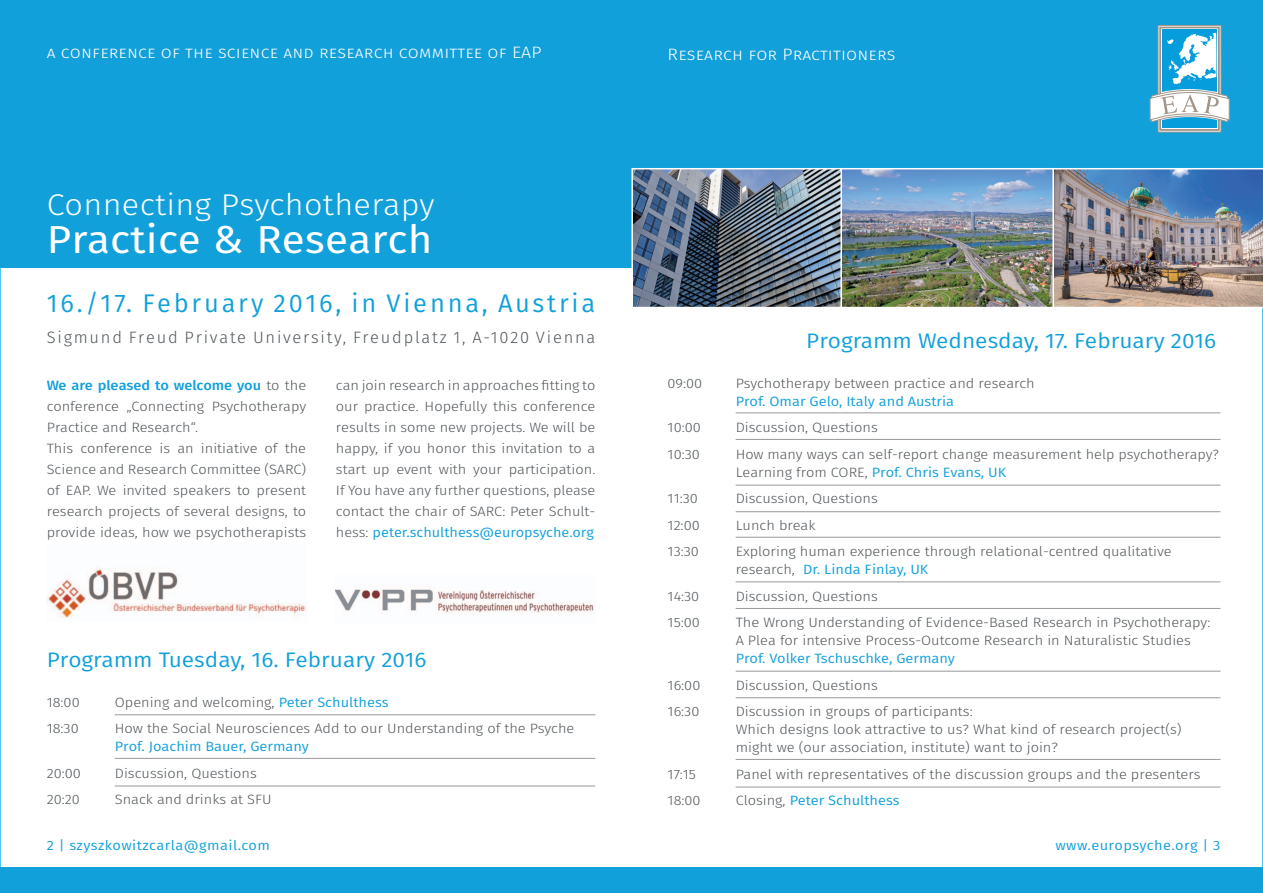
<style>
.page{position:relative;width:1263px;height:893px;background:#fff}
.page>*{position:absolute;margin:0;border:0;box-sizing:border-box;transform-origin:0 0}
.t1{font:39px "Fira Sans";letter-spacing:.005em;color:#fff;scale:1.08 1}
.t2{font:300 30px "Fira Sans";color:#fff;scale:1.08 1}
.t3{font:25.5px "Fira Sans";letter-spacing:.11em;color:#12a0db}
.t4{font:21px "Fira Sans";color:#12a0db;scale:1.08 1}
.t5{font:300 16.5px "Fira Sans";letter-spacing:.01em;color:#fff;scale:1.08 1}
.t6{font:300 16.5px "Fira Sans";letter-spacing:.11em;color:#52575b}
.t7{font:300 13.5px/21px "Fira Sans";color:#52575b;scale:1.08 1}
.t8{font:13.5px "Fira Sans";color:#12a0db;scale:1.08 1}
.t9{font:300 13.5px/18px "Fira Sans";color:#52575b;scale:1.07 1}
.t10{font:13.5px "Fira Sans";letter-spacing:.03em;color:#12a0db;scale:1.08 1}
.s1{font-weight:500;color:#12a0db}
.s2{font-weight:400;color:#12a0db}
.s3{font-weight:300;color:#52575b}
</style>
<div class="page">
<div style="left:0;top:0;width:1263px;height:268px;background:#12a0db"></div>
<div style="left:0;top:867px;width:1263px;height:26px;background:#12a0db"></div>
<hr style="left:736px;top:413px;width:484px;height:1px;background:#99989b">
<hr style="left:736px;top:439px;width:484px;height:1px;background:#99989b">
<hr style="left:736px;top:485px;width:484px;height:1px;background:#99989b">
<hr style="left:736px;top:511px;width:484px;height:1px;background:#99989b">
<hr style="left:736px;top:537px;width:484px;height:1px;background:#99989b">
<hr style="left:736px;top:582px;width:484px;height:1px;background:#99989b">
<hr style="left:736px;top:608px;width:484px;height:1px;background:#99989b">
<hr style="left:736px;top:671px;width:484px;height:1px;background:#99989b">
<hr style="left:115px;top:714px;width:480px;height:1px;background:#99989b">
<hr style="left:115px;top:758px;width:480px;height:1px;background:#99989b">
<hr style="left:115px;top:786px;width:480px;height:1px;background:#99989b">
<hr style="left:736px;top:697px;width:484px;height:1px;background:#99989b">
<hr style="left:736px;top:759px;width:484px;height:1px;background:#99989b">
<hr style="left:736px;top:787px;width:484px;height:1px;background:#99989b">
<img style="left:47px;top:566px;width:259px;height:52px">
<img style="left:336px;top:589px;width:258px;height:25px">
<img style="left:842px;top:171px;width:210px;height:134px">
<div style="left:839px;top:168px;width:217px;height:140px;border:2px solid #fff"></div>
<img style="left:1052px;top:168px;width:211px;height:140px">
<img style="left:634px;top:171px;width:205px;height:134px">
<div style="left:631px;top:168px;width:211px;height:140px;border:2px solid #fff"></div>
<div style="left:1162px;top:29px;width:55px;height:99px;background:#069ddc"></div>
<div style="left:1158px;top:25px;width:63px;height:107px;border:1px solid #a19689"></div>
<div style="left:1159px;top:27px;width:61px;height:104px;border:2px solid #a19689"></div>
<svg style="left:1150px;top:33px;width:79px;height:90px"></svg>
<p class="t5" style="left:47px;top:41px;width:460px">a conference of the science and research committee of EAP</p>
<p class="t5" style="left:668px;top:42px;width:213px">Research for Practitioners</p>
<h2 class="t2" style="left:47px;top:183px;width:361px">Connecting Psychotherapy</h2>
<h1 class="t1" style="left:47px;top:210px;width:359px">Practice &amp; Research</h1>
<h3 class="t3" style="left:47px;top:284px;width:550px">16./17. February 2016, in Vienna, Austria</h3>
<p class="t6" style="left:47px;top:326px;width:550px">Sigmund Freud Private University, Freudplatz 1, A-1020 Vienna</p>
<p class="t7" style="left:47px;top:375px;width:242px"><span class="s1">We are pleased to welcome you</span> to the conference „Connecting Psychotherapy Practice and Research“.<br>This conference is an initiative of the Science and Research Committee (SARC) of EAP. We invited speakers to present research projects of several designs, to provide ideas, how we psychotherapists</p>
<p class="t7" style="left:336px;top:375px;width:242px;text-align:justify">can join research in approaches fitting to our practice. Hopefully this conference results in some new projects. We will be happy, if you honor this invitation to a start up event with your participation.<br>If You have any further questions, please contact the chair of SARC: Peter Schult&shy;hess: <span class="s2">peter.schulthess@europsyche.org</span></p>
<h3 class="t4" style="left:47px;top:644px;width:353px">Programm Tuesday, 16. February 2016</h3>
<p class="t7" style="left:47px;top:691px;width:32px">18:00</p>
<p class="t7" style="left:115px;top:691px;width:255px">Opening and welcoming, <span class="s2">Peter Schulthess</span></p>
<p class="t7" style="left:47px;top:718px;width:31px">18:30</p>
<p class="t7" style="left:115px;top:718px;width:427px">How the Social Neurosciences Add to our Understanding of the Psyche</p>
<p class="t8" style="left:115px;top:736px;width:181px">Prof. Joachim Bauer, Germany</p>
<p class="t7" style="left:47px;top:762px;width:33px">20:00</p>
<p class="t7" style="left:115px;top:762px;width:133px">Discussion, Questions</p>
<p class="t7" style="left:47px;top:789px;width:32px">20:20</p>
<p class="t7" style="left:115px;top:789px;width:147px">Snack and drinks at SFU</p>
<h3 class="t4" style="left:806px;top:325px;width:381px">Programm Wednesday, 17. February 2016</h3>
<p class="t7" style="left:668px;top:373px;width:34px">09:00</p>
<p class="t7" style="left:736px;top:373px;width:278px">Psychotherapy between practice and research</p>
<p class="t8" style="left:736px;top:391px;width:204px">Prof. Omar Gelo, Italy and Austria</p>
<p class="t7" style="left:668px;top:417px;width:32px">10:00</p>
<p class="t7" style="left:736px;top:417px;width:133px">Discussion, Questions</p>
<p class="t7" style="left:668px;top:444px;width:31px">10:30</p>
<p class="t9" style="left:736px;top:445px;width:453px">How many ways can self-report change measurement help psychotherapy?<br>Learning from CORE, <span class="s2">Prof. Chris Evans, UK</span></p>
<p class="t7" style="left:668px;top:488px;width:29px">11:30</p>
<p class="t7" style="left:736px;top:488px;width:133px">Discussion, Questions</p>
<p class="t7" style="left:668px;top:515px;width:31px">12:00</p>
<p class="t7" style="left:736px;top:515px;width:75px">Lunch break</p>
<p class="t7" style="left:668px;top:541px;width:30px">13:30</p>
<p class="t7" style="left:736px;top:543px;width:405px;line-height:18px">Exploring human experience through relational-centred qualitative research, <span class="s2">Dr. Linda Finlay, UK</span></p>
<p class="t7" style="left:668px;top:586px;width:31px">14:30</p>
<p class="t7" style="left:736px;top:586px;width:133px">Discussion, Questions</p>
<p class="t7" style="left:668px;top:612px;width:31px">15:00</p>
<p class="t7" style="left:736px;top:614px;width:441px;line-height:18px">The Wrong Understanding of Evidence-Based Research in Psychotherapy:<br>A Plea for intensive Process-Outcome Research in Naturalistic Studies</p>
<p class="t8" style="left:736px;top:649px;width:205px">Prof. Volker Tschuschke, Germany</p>
<p class="t7" style="left:668px;top:675px;width:32px">16:00</p>
<p class="t7" style="left:736px;top:675px;width:133px">Discussion, Questions</p>
<p class="t7" style="left:668px;top:701px;width:31px">16:30</p>
<p class="t7" style="left:736px;top:703px;width:414px;line-height:18px">Discussion in groups of participants:<br>Which designs look attractive to us? What kind of research project(s) might we (our association, institute) want to join?</p>
<p class="t7" style="left:668px;top:764px;width:28px">17:15</p>
<p class="t7" style="left:736px;top:764px;width:432px">Panel with representatives of the discussion groups and the presenters</p>
<p class="t7" style="left:668px;top:790px;width:32px">18:00</p>
<p class="t8" style="left:736px;top:791px;width:153px"><span class="s3">Closing,</span> Peter Schulthess</p>
<p class="t10" style="left:47px;top:836px;width:208px">2 | szyszkowitzcarla@gmail.com</p>
<p class="t10" style="left:1055px;top:836px;width:154px">www.europsyche.org | 3</p>
</div>
